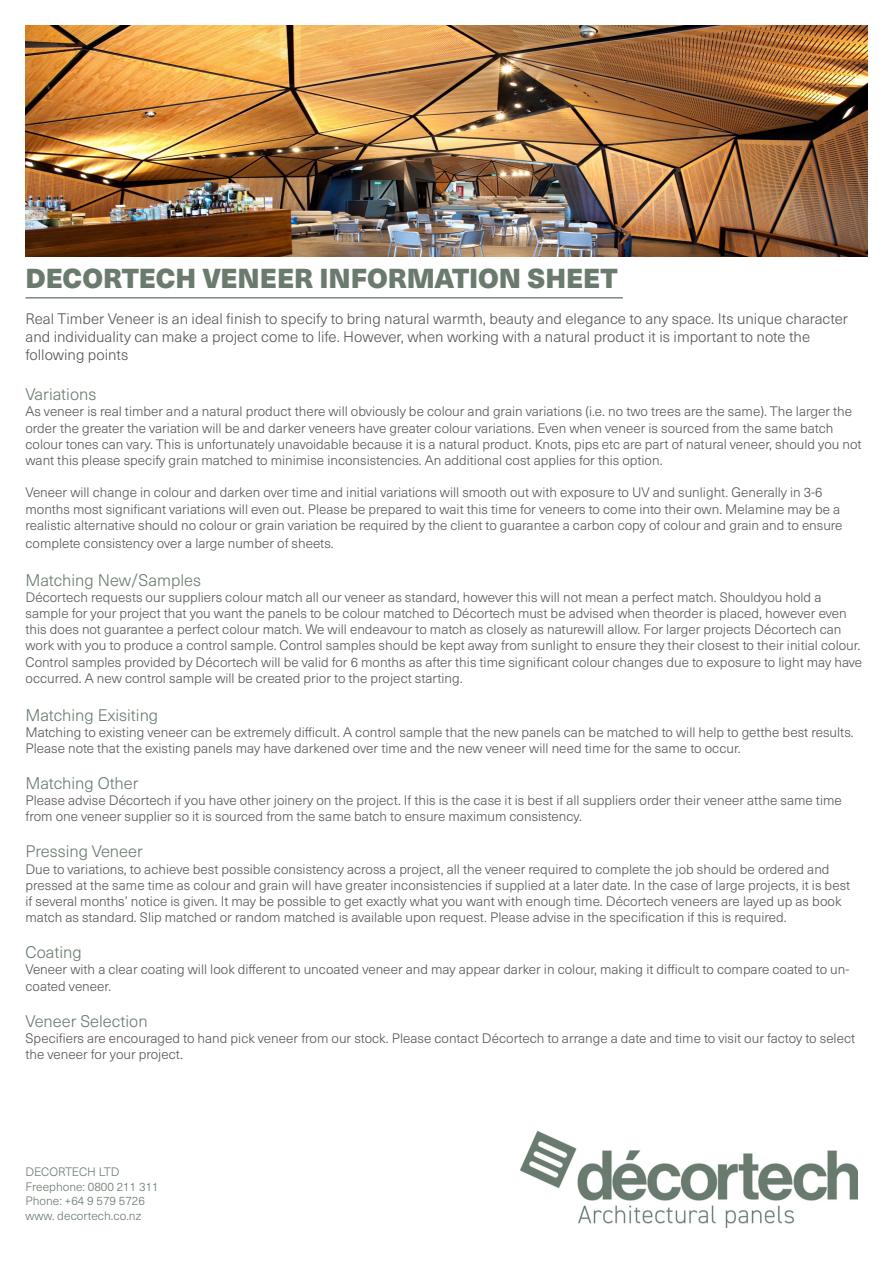
<style>
.page{position:relative;width:893px;height:1263px;background:#fff}
.page>*{position:absolute;margin:0;border:0;box-sizing:border-box;transform-origin:0 0}
.t1{font:900 27px "Neue Haas Unica W1 G";color:#6a7b6e}
.t2{font:300 16.5px "Neue Haas Unica W1 G";color:#6a7b6e}
.t3{font:300 15px/18px "Neue Haas Unica W1 G";color:#575456}
.t4{font:300 13.5px/16.2px "Neue Haas Unica W1 G";color:#575456}
.t5{font:300 12px "Neue Haas Unica W1 G";color:#6a7b6e}
.t6{font:300 12px "Neue Haas Unica W1 G";letter-spacing:-.025em;color:#6a7b6e}
</style>
<div class="page">
<img style="left:26px;top:26px;width:841px;height:231px">
<hr style="left:26px;top:297px;width:597px;height:2px;background:#7a8886">
<img style="left:521px;top:1132px;width:337px;height:95px">
<p class="t1" style="left:26px;top:257px;width:594px">DECORTECH VENEER INFORMATION SHEET</p>
<p class="t3" style="left:26px;top:309px;width:824px">Real Timber Veneer is an ideal finish to specify to bring natural warmth, beauty and elegance to any space. Its unique character and individuality can make a project come to life. However, when working with a natural product it is important to note the</p>
<p class="t3" style="left:26px;top:345px;width:104px">following points</p>
<p class="t2" style="left:26px;top:382px;width:72px">Variations</p>
<p class="t4" style="left:26px;top:403px;width:837px">As veneer is real timber and a natural product there will obviously be colour and grain variations (i.e. no two trees are the same). The larger the order the greater the variation will be and darker veneers have greater colour variations. Even when veneer is sourced from the same batch colour tones can vary. This is unfortunately unavoidable because it is a natural product. Knots, pips etc are part of natural veneer, should you not want this please specify grain matched to minimise inconsistencies. An additional cost applies for this option.</p>
<p class="t4" style="left:26px;top:484px;width:819px">Veneer will change in colour and darken over time and initial variations will smooth out with exposure to UV and sunlight. Generally in 3-6 months most significant variations will even out. Please be prepared to wait this time for veneers to come into their own. Melamine may be a realistic alternative should no colour or grain variation be required by the client to guarantee a carbon copy of colour and grain and to ensure</p>
<p class="t4" style="left:26px;top:534px;width:310px">complete consistency over a large number of sheets.</p>
<p class="t2" style="left:26px;top:568px;width:177px">Matching New/Samples</p>
<p class="t4" style="left:26px;top:588px;width:838px">Décortech requests our suppliers colour match all our veneer as standard, however this will not mean a perfect match. Shouldyou hold a sample for your project that you want the panels to be colour matched to Décortech must be advised when theorder is placed, however even this does not guarantee a perfect colour match. We will endeavour to match as closely as naturewill allow. For larger projects Décortech can work with you to produce a control sample. Control samples should be kept away from sunlight to ensure they their closest to their initial colour.<br>Control samples provided by Décortech will be valid for 6 months as after this time significant colour changes due to exposure to light may have occurred. A new control sample will be created prior to the project starting.</p>
<p class="t2" style="left:26px;top:703px;width:134px">Matching Exisiting</p>
<p class="t4" style="left:26px;top:723px;width:830px">Matching to existing veneer can be extremely difficult. A control sample that the new panels can be matched to will help to getthe best results.<br>Please note that the existing panels may have darkened over time and the new veneer will need time for the same to occur.</p>
<p class="t2" style="left:26px;top:771px;width:115px">Matching Other</p>
<p class="t4" style="left:26px;top:791px;width:818px">Please advise Décortech if you have other joinery on the project. If this is the case it is best if all suppliers order their veneer atthe same time from one veneer supplier so it is sourced from the same batch to ensure maximum consistency.</p>
<p class="t2" style="left:26px;top:839px;width:119px">Pressing Veneer</p>
<p class="t4" style="left:26px;top:860px;width:826px">Due to variations, to achieve best possible consistency across a project, all the veneer required to complete the job should be ordered and pressed at the same time as colour and grain will have greater inconsistencies if supplied at a later date. In the case of large projects, it is best if several months’ notice is given. It may be possible to get exactly what you want with enough time. Décortech veneers are layed up as book match as standard. Slip matched or random matched is available upon request. Please advise in the specification if this is required.</p>
<p class="t2" style="left:26px;top:940px;width:58px">Coating</p>
<p class="t4" style="left:26px;top:961px;width:825px">Veneer with a clear coating will look different to uncoated veneer and may appear darker in colour, making it difficult to compare coated to un&shy;coated veneer.</p>
<p class="t2" style="left:26px;top:1009px;width:124px">Veneer Selection</p>
<p class="t4" style="left:26px;top:1029px;width:831px">Specifiers are encouraged to hand pick veneer from our stock. Please contact Décortech to arrange a date and time to visit our factoy to select the veneer for your project.</p>
<p class="t6" style="left:26px;top:1163px;width:95px">DECORTECH LTD</p>
<p class="t5" style="left:26px;top:1178px;width:135px">Freephone: 0800 211 311</p>
<p class="t5" style="left:26px;top:1192px;width:121px">Phone: +64 9 579 5726</p>
<p class="t5" style="left:26px;top:1207px;width:117px">www. decortech.co.nz</p>
</div>
